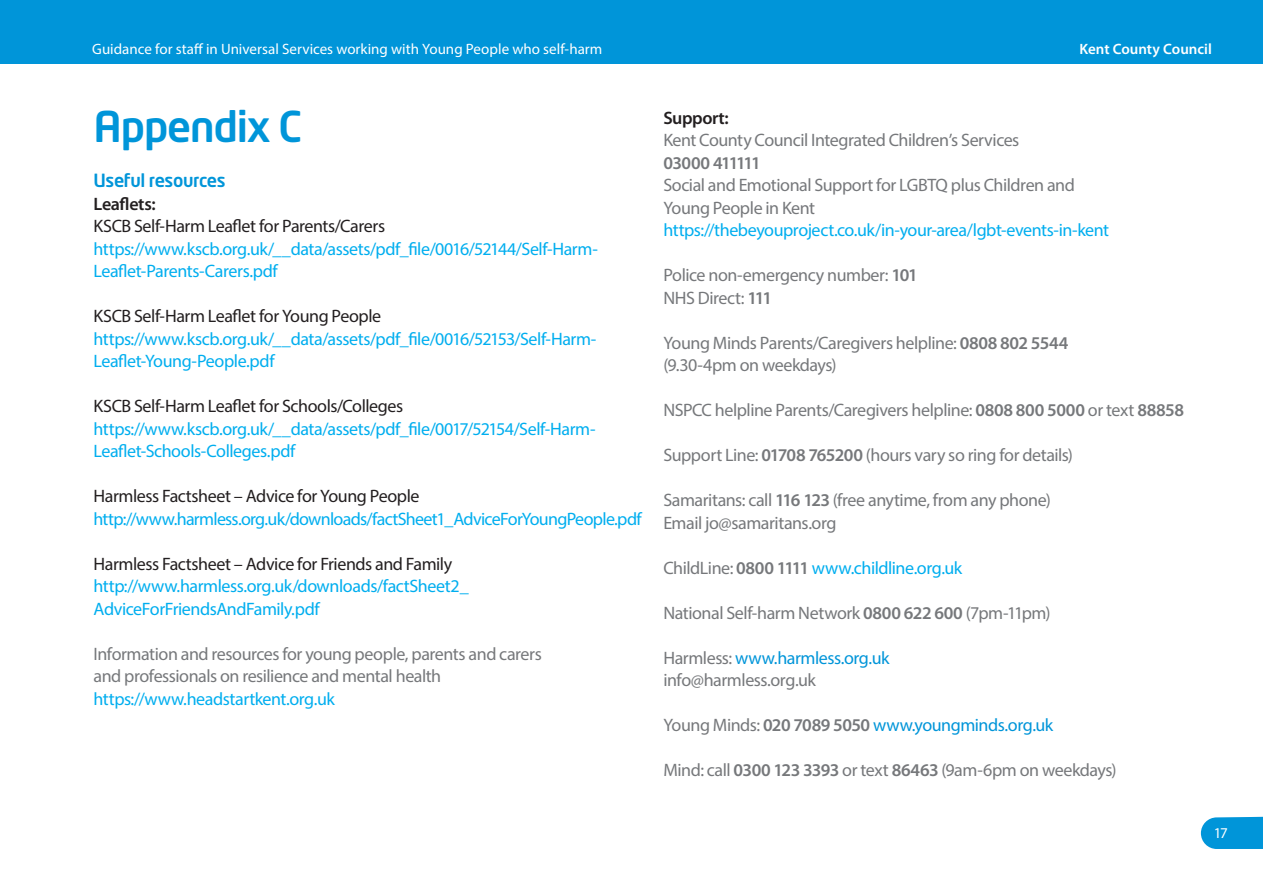
<style>
.page{position:relative;width:1263px;height:893px;background:#fff}
.page>*{position:absolute;margin:0;border:0;box-sizing:border-box;transform-origin:0 0}
.contents_3{font:500 42px "Neo Tech";letter-spacing:-.025em;color:#0095d9}
.t1{font:18px/22.5px "Myriad Pro";letter-spacing:-.025em;color:#76787b}
.t2{font:18px/22.5px "Myriad Pro";letter-spacing:-.025em;color:#00aeef}
.t3{font:18px "Myriad Pro";letter-spacing:-.025em;color:#231f20}
.t4{font:18px "Myriad Pro";letter-spacing:-.025em;color:#0095d9}
.t5{font:600 18px "Myriad Pro";letter-spacing:-.02em;color:#231f20}
.t6{font:500 18px "Neo Tech";letter-spacing:-.02em;color:#0095d9}
.t7{font:600 18px "Myriad Pro";letter-spacing:-.08em;color:#76787b}
.t8{font:15px "Myriad Pro";color:#fff}
.t9{font:600 15px "Myriad Pro";color:#fff}
.s1{color:#00aeef}
.s2{font-weight:600}
.s3{color:#76787b}
.s4{font-weight:600;color:#76787b}
</style>
<div class="page">
<div style="left:0;top:0;width:1263px;height:64px;background:#0095d9"></div>
<svg style="left:1201px;top:817px;width:62px;height:32px;background:#0f9bdb"></svg>
<p class="t8" style="left:92px;top:39px;width:511px">Guidance for staff in Universal Services working with Young People who self-harm</p>
<p class="t9" style="left:1079px;top:39px;width:134px">Kent County Council</p>
<p class="contents_3" style="left:94px;top:110px;width:210px">Appendix C</p>
<p class="t6" style="left:94px;top:173px;width:134px">Useful resources</p>
<p class="t5" style="left:94px;top:192px;width:64px">Leaflets:</p>
<p class="t3" style="left:94px;top:215px;width:293px">KSCB Self-Harm Leaflet for Parents/Carers</p>
<p class="t2" style="left:94px;top:237px;width:506px">https://www.kscb.org.uk/__data/assets/pdf_file/0016/52144/Self-Harm-<br>Leaflet-Parents-Carers.pdf</p>
<p class="t3" style="left:94px;top:305px;width:289px">KSCB Self-Harm Leaflet for Young People</p>
<p class="t2" style="left:94px;top:327px;width:504px">https://www.kscb.org.uk/__data/assets/pdf_file/0016/52153/Self-Harm-<br>Leaflet-Young-People.pdf</p>
<p class="t3" style="left:94px;top:395px;width:311px">KSCB Self-Harm Leaflet for Schools/Colleges</p>
<p class="t2" style="left:94px;top:417px;width:503px">https://www.kscb.org.uk/__data/assets/pdf_file/0017/52154/Self-Harm-<br>Leaflet-Schools-Colleges.pdf</p>
<p class="t3" style="left:94px;top:485px;width:328px">Harmless Factsheet – Advice for Young People</p>
<p class="t2" style="left:94px;top:507px;width:550px">http://www.harmless.org.uk/downloads/factSheet1_AdviceForYoungPeople.pdf</p>
<p class="t3" style="left:94px;top:552px;width:360px">Harmless Factsheet – Advice for Friends and Family</p>
<p class="t2" style="left:94px;top:575px;width:377px">http://www.harmless.org.uk/downloads/factSheet2_<br>AdviceForFriendsAndFamily.pdf</p>
<p class="t1" style="left:94px;top:642px;width:450px">Information and resources for young people, parents and carers</p>
<p class="t1" style="left:94px;top:665px;width:349px">and professionals on resilience and mental health <span class="s1">https://www.headstartkent.org.uk</span></p>
<p class="t5" style="left:663px;top:106px;width:67px">Support:</p>
<p class="t1" style="left:663px;top:129px;width:357px">Kent County Council Integrated Children’s Services</p>
<p class="t7" style="left:663px;top:151px;width:99px">03000 411111</p>
<p class="t1" style="left:663px;top:174px;width:413px">Social and Emotional Support for LGBTQ plus Children and<br>Young People in Kent</p>
<p class="t2" style="left:663px;top:219px;width:447px">https://thebeyouproject.co.uk/in-your-area/lgbt-events-in-kent</p>
<p class="t1" style="left:663px;top:264px;width:256px">Police non-emergency number: <span class="s2">101</span></p>
<p class="t1" style="left:663px;top:286px;width:110px">NHS Direct: <span class="s2">111</span></p>
<p class="t1" style="left:663px;top:331px;width:406px">Young Minds Parents/Caregivers helpline: <span class="s2">0808 802 5544</span></p>
<p class="t1" style="left:663px;top:354px;width:175px">(9.30-4pm on weekdays)</p>
<p class="t1" style="left:663px;top:399px;width:522px">NSPCC helpline Parents/Caregivers helpline: <span class="s2">0808 800 5000</span> or text <span class="s2">88858</span></p>
<p class="t1" style="left:663px;top:444px;width:411px">Support Line: <span class="s2">01708 765200</span> (hours vary so ring for details)</p>
<p class="t1" style="left:663px;top:489px;width:389px">Samaritans: call <span class="s2">116 123</span> (free anytime, from any phone)</p>
<p class="t1" style="left:663px;top:511px;width:175px">Email jo@samaritans.org</p>
<p class="t2" style="left:663px;top:556px;width:300px"><span class="s3">ChildLine:</span> <span class="s4">0800 1111</span> www.childline.org.uk</p>
<p class="t1" style="left:663px;top:601px;width:389px">National Self-harm Network <span class="s2">0800 622 600</span> (7pm-11pm)</p>
<p class="t4" style="left:663px;top:647px;width:228px"><span class="s3">Harmless:</span> www.harmless.org.uk</p>
<p class="t1" style="left:663px;top:669px;width:154px">info@harmless.org.uk</p>
<p class="t4" style="left:663px;top:714px;width:391px"><span class="s3">Young Minds:</span> <span class="s4">020 7089 5050</span> www.youngminds.org.uk</p>
<p class="t1" style="left:663px;top:759px;width:455px">Mind: call <span class="s2">0300 123 3393</span> or text <span class="s2">86463</span> (9am-6pm on weekdays)</p>
<p class="t8" style="left:1214px;top:824px;width:16px">17</p>
</div>
